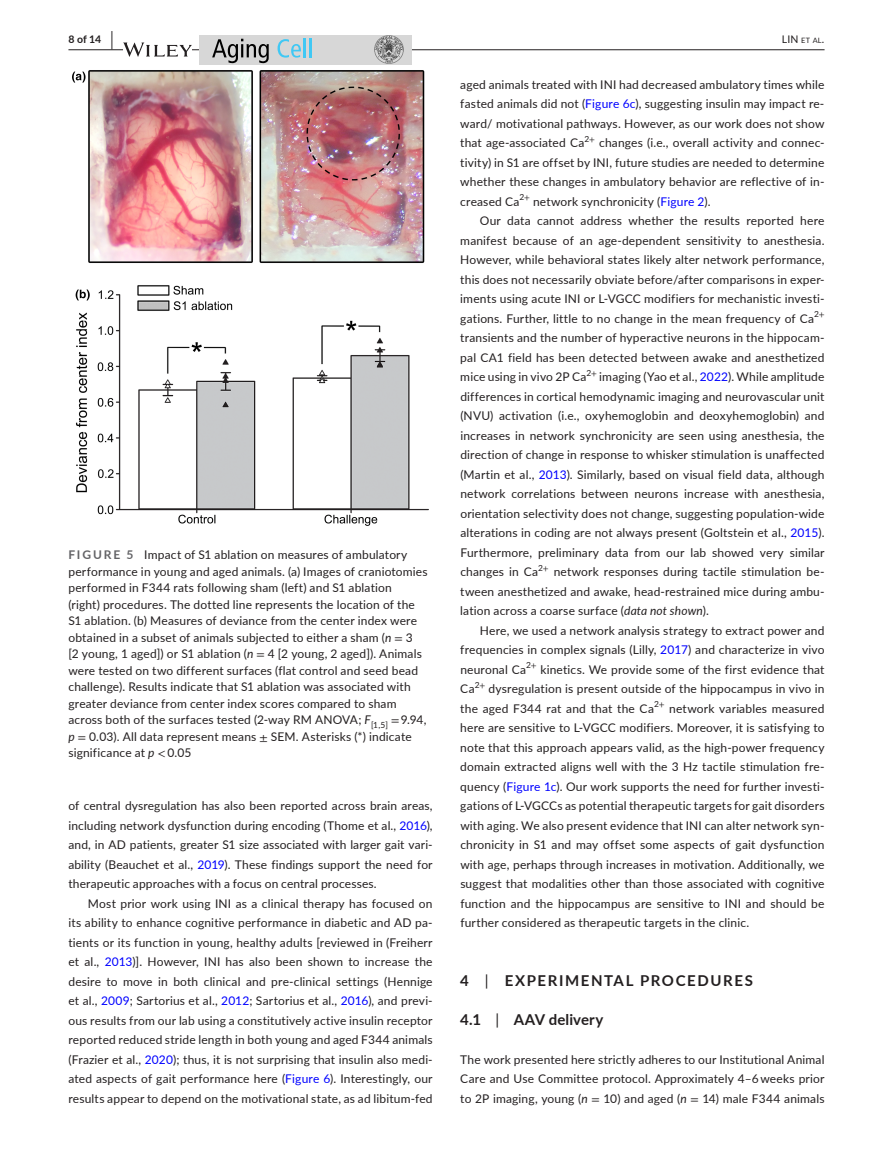
<style>
.page{position:relative;width:893px;height:1174px;background:#fff}
.page>*{position:absolute;margin:0;border:0;box-sizing:border-box;transform-origin:0 0}
.t1{font:700 15px "Lato";letter-spacing:.105em;color:#231f20}
.t2{font:700 15px "Lato";letter-spacing:.01em;color:#231f20}
.t3{font:12px/19.5px "Lato";letter-spacing:.015em;color:#231f20;text-align:justify}
.t4{font:10.5px "Lato";color:#231f20}
.t5{font:700 10.5px "Lato";color:#231f20}
.t6{font:8.4px "Lato";color:#231f20}
.s1{font-size:19.5px}
.s2{font-size:7.35px}
.s3{font-weight:700;color:#636366}
.s4{font-style:italic}
.s5{font-family:"STIX"}
.s6{color:#00f}
.s7{font-weight:400}
</style>
<div class="page">
<hr style="left:68px;top:49px;width:756px;height:1px;background:#231f20">
<svg style="left:123px;top:42px;width:69px;height:15px"></svg>
<div style="left:200px;top:35px;width:212px;height:29px;background:#d7d7d7"></div>
<svg style="left:212px;top:39px;width:57px;height:24px"></svg>
<svg style="left:278px;top:38px;width:33px;height:20px"></svg>
<img style="left:375px;top:35px;width:28px;height:29px">
<img style="left:72px;top:70px;width:357px;height:456px">
<p class="t5" style="left:68px;top:31px;width:46px">8 of 14 <span class="s1">|</span></p>
<p class="t4" style="left:782px;top:31px;width:44px">LIN <span class="s2">et al</span>.</p>
<p class="t3" style="left:68px;top:546px;width:361px;line-height:16.5px;text-align:left"><span class="s3">FIGURE 5</span> Impact of S1 ablation on measures of ambulatory performance in young and aged animals. (a) Images of craniotomies performed in F344 rats following sham (left) and S1 ablation<br>(right) procedures. The dotted line represents the location of the S1 ablation. (b) Measures of deviance from the center index were obtained in a subset of animals subjected to either a sham (<span class="s4">n</span> <span class="s5">=</span> 3<br>[2 young, 1 aged]) or S1 ablation (<span class="s4">n</span> <span class="s5">=</span> 4 [2 young, 2 aged]). Animals were tested on two different surfaces (flat control and seed bead challenge). Results indicate that S1 ablation was associated with greater deviance from center index scores compared to sham across both of the surfaces tested (2-way RM ANOVA; <span class="s4">F</span><sub>[1,5]</sub> <span class="s5">=</span> 9.94, <span class="s4">p</span> <span class="s5">=</span> 0.03). All data represent means <span class="s5">±</span> SEM. Asterisks (*) indicate significance at <span class="s4">p</span> <span class="s5">&lt;</span> 0.05</p>
<p class="t3" style="left:68px;top:795px;width:366px">of central dysregulation has also been reported across brain areas, including network dysfunction during encoding (Thome et al., <span class="s6">2016</span>), and, in AD patients, greater S1 size associated with larger gait vari&shy;ability (Beauchet et al., <span class="s6">2019</span>). These findings support the need for therapeutic approaches with a focus on central processes.</p>
<p class="t3" style="left:68px;top:893px;width:366px;text-indent:20px">Most prior work using INI as a clinical therapy has focused on its ability to enhance cognitive performance in diabetic and AD pa&shy;tients or its function in young, healthy adults [reviewed in (Freiherr et al., <span class="s6">2013</span>)]. However, INI has also been shown to increase the desire to move in both clinical and pre-clinical settings (Hennige et al., <span class="s6">2009</span>; Sartorius et al., <span class="s6">2012</span>; Sartorius et al., <span class="s6">2016</span>), and previ&shy;ous results from our lab using a constitutively active insulin receptor reported reduced stride length in both young and aged F344 animals (Frazier et al., <span class="s6">2020</span>); thus, it is not surprising that insulin also medi&shy;ated aspects of gait performance here (<span class="s6">Figure 6</span>). Interestingly, our results appear to depend on the motivational state, as ad libitum-fed</p>
<p class="t3" style="left:460px;top:74px;width:366px">aged animals treated with INI had decreased ambulatory times while fasted animals did not (<span class="s6">Figure 6c</span>), suggesting insulin may impact re&shy;ward/ motivational pathways. However, as our work does not show that age-associated Ca</p>
<p class="t6" style="left:585px;top:133px;width:12px">2<span class="s5">+</span></p>
<p class="t3" style="left:460px;top:132px;width:366px;text-indent:139px">changes (i.e., overall activity and connec&shy;tivity) in S1 are offset by INI, future studies are needed to determine whether these changes in ambulatory behavior are reflective of in&shy;creased Ca</p>
<p class="t6" style="left:519px;top:191px;width:12px">2<span class="s5">+</span></p>
<p class="t3" style="left:533px;top:191px;width:179px">network synchronicity (<span class="s6">Figure 2</span>).</p>
<p class="t3" style="left:480px;top:210px;width:346px">Our data cannot address whether the results reported here</p>
<p class="t3" style="left:460px;top:230px;width:366px">manifest because of an age-dependent sensitivity to anesthesia.</p>
<p class="t3" style="left:460px;top:249px;width:366px">However, while behavioral states likely alter network performance,</p>
<p class="t3" style="left:460px;top:269px;width:366px">this does not necessarily obviate before/after comparisons in exper-</p>
<p class="t3" style="left:460px;top:288px;width:366px">iments using acute INI or L-VGCC modifiers for mechanistic investi-</p>
<p class="t3" style="left:460px;top:308px;width:355px">gations. Further, little to no change in the mean frequency of Ca</p>
<p class="t6" style="left:814px;top:308px;width:12px">2<span class="s5">+</span></p>
<p class="t3" style="left:460px;top:327px;width:366px">transients and the number of hyperactive neurons in the hippocam&shy;pal CA1 field has been detected between awake and anesthetized mice using in vivo 2P Ca</p>
<p class="t6" style="left:586px;top:367px;width:12px">2<span class="s5">+</span></p>
<p class="t3" style="left:460px;top:366px;width:366px;text-indent:139px">imaging (Yao et al., <span class="s6">2022</span>). While amplitude differences in cortical hemodynamic imaging and neurovascular unit (NVU) activation (i.e., oxyhemoglobin and deoxyhemoglobin) and increases in network synchronicity are seen using anesthesia, the direction of change in response to whisker stimulation is unaffected (Martin et al., <span class="s6">2013</span>). Similarly, based on visual field data, although network correlations between neurons increase with anesthesia, orientation selectivity does not change, suggesting population-wide alterations in coding are not always present (Goltstein et al., <span class="s6">2015</span>).<br>Furthermore, preliminary data from our lab showed very similar changes in Ca</p>
<p class="t6" style="left:538px;top:562px;width:12px">2<span class="s5">+</span></p>
<p class="t3" style="left:460px;top:561px;width:366px;text-indent:93px">network responses during tactile stimulation be&shy;tween anesthetized and awake, head-restrained mice during ambu&shy;lation across a coarse surface (<span class="s4">data not shown</span>).</p>
<p class="t3" style="left:460px;top:620px;width:366px;text-indent:20px">Here, we used a network analysis strategy to extract power and frequencies in complex signals (Lilly, <span class="s6">2017</span>) and characterize in vivo neuronal Ca</p>
<p class="t6" style="left:526px;top:659px;width:12px">2<span class="s5">+</span></p>
<p class="t3" style="left:540px;top:659px;width:286px">kinetics. We provide some of the first evidence that</p>
<p class="t3" style="left:460px;top:678px;width:16px">Ca</p>
<p class="t6" style="left:475px;top:679px;width:12px">2<span class="s5">+</span></p>
<p class="t3" style="left:460px;top:678px;width:366px;text-indent:28px">dysregulation is present outside of the hippocampus in vivo in the aged F344 rat and that the Ca</p>
<p class="t6" style="left:654px;top:698px;width:12px">2<span class="s5">+</span></p>
<p class="t3" style="left:460px;top:698px;width:366px;text-indent:209px">network variables measured here are sensitive to L-VGCC modifiers. Moreover, it is satisfying to note that this approach appears valid, as the high-power frequency domain extracted aligns well with the 3 Hz tactile stimulation fre&shy;quency (<span class="s6">Figure 1c</span>). Our work supports the need for further investi&shy;gations of L-VGCCs as potential therapeutic targets for gait disorders with aging. We also present evidence that INI can alter network syn&shy;chronicity in S1 and may offset some aspects of gait dysfunction with age, perhaps through increases in motivation. Additionally, we suggest that modalities other than those associated with cognitive function and the hippocampus are sensitive to INI and should be further considered as therapeutic targets in the clinic.</p>
<p class="t1" style="left:460px;top:969px;width:294px">4 <span class="s7">|</span> EXPERIMENTAL PROCEDURES</p>
<p class="t2" style="left:460px;top:1008px;width:144px">4.1 <span class="s7">|</span> AAV delivery</p>
<p class="t3" style="left:460px;top:1049px;width:366px">The work presented here strictly adheres to our Institutional Animal Care and Use Committee protocol. Approximately 4–6 weeks prior to 2P imaging, young (<span class="s4">n</span> <span class="s5">=</span> 10) and aged (<span class="s4">n</span> <span class="s5">=</span> 14) male F344 animals</p>
</div>
